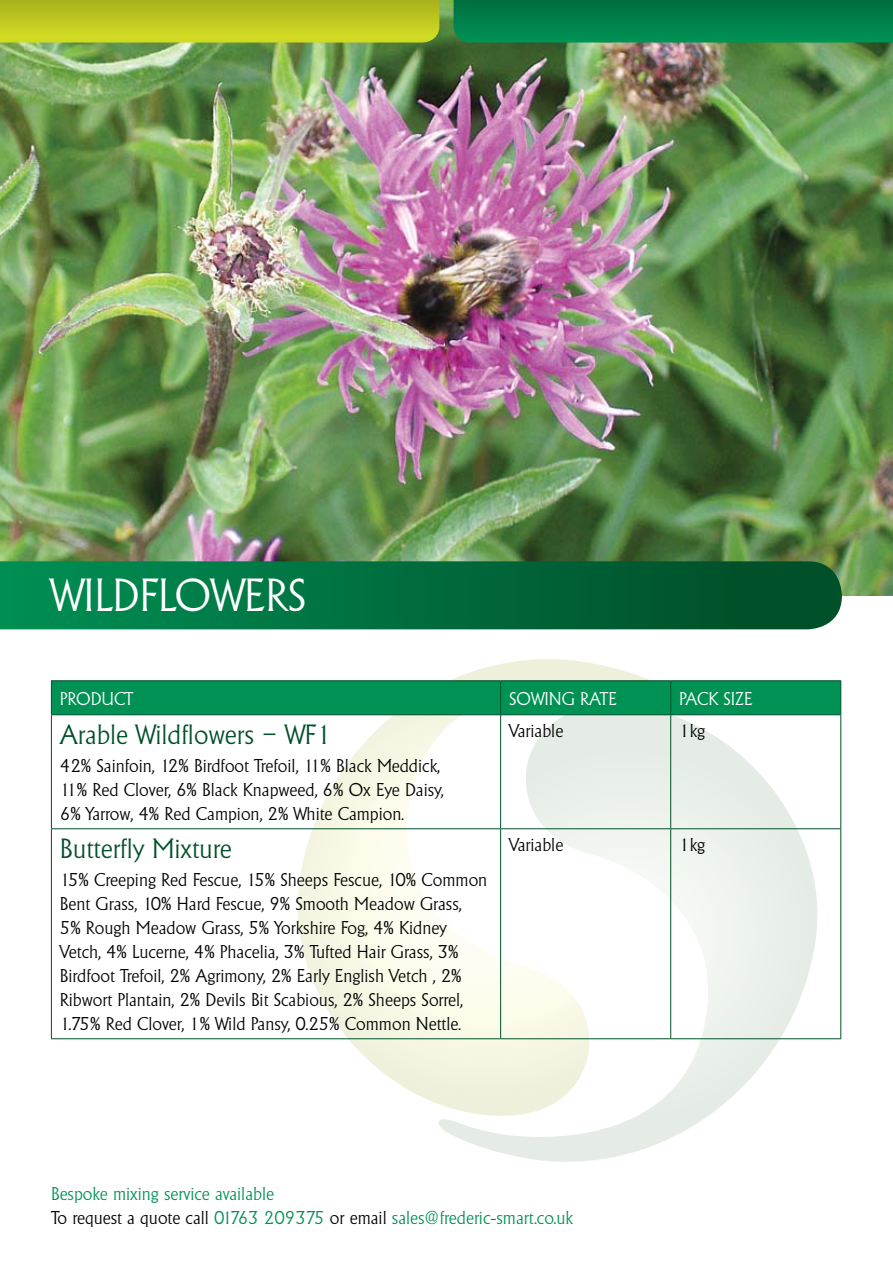
<style>
.page{position:relative;width:893px;height:1263px;background:#fff}
.page>*{position:absolute;margin:0;border:0;box-sizing:border-box;transform-origin:0 0}
.t1{font:300 45px "Adelon";color:#fff}
.t2{font:300 27px "Adelon";color:#005029}
.t3{font:300 18px/24px "Adelon";color:#000}
.t4{font:300 18px/24px "Adelon";color:#009154}
.t5{font:300 18px "Adelon";color:#fff}
.s1{color:#000}
</style>
<div class="page">
<svg style="left:441px;top:715px;width:376px;height:447px"></svg>
<svg style="left:296px;top:659px;width:390px;height:468px"></svg>
<img style="left:0;top:0;width:893px;height:595px">
<svg style="left:0;top:561px;width:842px;height:68px;background:#026d3d"></svg>
<svg style="left:0;top:0;width:439px;height:43px;background:#bec720"></svg>
<svg style="left:454px;top:0;width:439px;height:43px;background:#01804a"></svg>
<div style="left:52px;top:681px;width:788px;height:33px;background:#009154"></div>
<hr style="left:51px;top:715px;width:1px;height:113px;background:#005029">
<hr style="left:500px;top:715px;width:1px;height:113px;background:#005029">
<hr style="left:670px;top:715px;width:1px;height:113px;background:#005029">
<hr style="left:840px;top:715px;width:1px;height:113px;background:#005029">
<hr style="left:51px;top:828px;width:450px;height:1px;background:#005029">
<hr style="left:51px;top:829px;width:1px;height:209px;background:#005029">
<hr style="left:501px;top:828px;width:170px;height:1px;background:#005029">
<hr style="left:500px;top:829px;width:1px;height:209px;background:#005029">
<hr style="left:671px;top:828px;width:170px;height:1px;background:#005029">
<hr style="left:670px;top:829px;width:1px;height:209px;background:#005029">
<hr style="left:840px;top:829px;width:1px;height:209px;background:#005029">
<hr style="left:51px;top:1038px;width:450px;height:1px;background:#005029">
<hr style="left:501px;top:1038px;width:170px;height:1px;background:#005029">
<hr style="left:671px;top:1038px;width:170px;height:1px;background:#005029">
<hr style="left:51px;top:680px;width:450px;height:1px;background:#005029">
<hr style="left:51px;top:681px;width:1px;height:33px;background:#005029">
<hr style="left:501px;top:680px;width:170px;height:1px;background:#005029">
<hr style="left:500px;top:681px;width:1px;height:33px;background:#005029">
<hr style="left:671px;top:680px;width:170px;height:1px;background:#005029">
<hr style="left:670px;top:681px;width:1px;height:33px;background:#005029">
<hr style="left:840px;top:681px;width:1px;height:33px;background:#005029">
<hr style="left:51px;top:714px;width:450px;height:1px;background:#005029">
<hr style="left:501px;top:714px;width:170px;height:1px;background:#005029">
<hr style="left:671px;top:714px;width:170px;height:1px;background:#005029">
<h1 class="t1" style="left:51px;top:568px;width:257px">Wildflowers</h1>
<p class="t5" style="left:60px;top:688px;width:75px">Product</p>
<p class="t5" style="left:509px;top:688px;width:109px">Sowing Rate</p>
<p class="t5" style="left:679px;top:688px;width:75px">Pack Size</p>
<h2 class="t2" style="left:60px;top:719px;width:273px">Arable Wildflowers – WF1</h2>
<p class="t3" style="left:60px;top:754px;width:385px">42% Sainfoin, 12% Birdfoot Trefoil, 11% Black Meddick,<br>11% Red Clover, 6% Black Knapweed, 6% Ox Eye Daisy,<br>6% Yarrow, 4% Red Campion, 2% White Campion.</p>
<p class="t3" style="left:509px;top:719px;width:56px">Variable</p>
<p class="t3" style="left:679px;top:719px;width:28px">1kg</p>
<h2 class="t2" style="left:60px;top:833px;width:173px">Butterfly Mixture</h2>
<p class="t3" style="left:60px;top:868px;width:429px">15% Creeping Red Fescue, 15% Sheeps Fescue, 10% Common Bent Grass, 10% Hard Fescue, 9% Smooth Meadow Grass,<br>5% Rough Meadow Grass, 5% Yorkshire Fog, 4% Kidney Vetch, 4% Lucerne, 4% Phacelia, 3% Tufted Hair Grass, 3% Birdfoot Trefoil, 2% Agrimony, 2% Early English Vetch , 2% Ribwort Plantain, 2% Devils Bit Scabious, 2% Sheeps Sorrel, 1.75% Red Clover, 1% Wild Pansy, 0.25% Common Nettle.</p>
<p class="t3" style="left:509px;top:833px;width:56px">Variable</p>
<p class="t3" style="left:679px;top:833px;width:28px">1kg</p>
<p class="t4" style="left:51px;top:1182px;width:524px">Bespoke mixing service available<br><span class="s1">To request a quote call</span> 01763 209375 <span class="s1">or email</span> sales@frederic-smart.co.uk</p>
</div>
